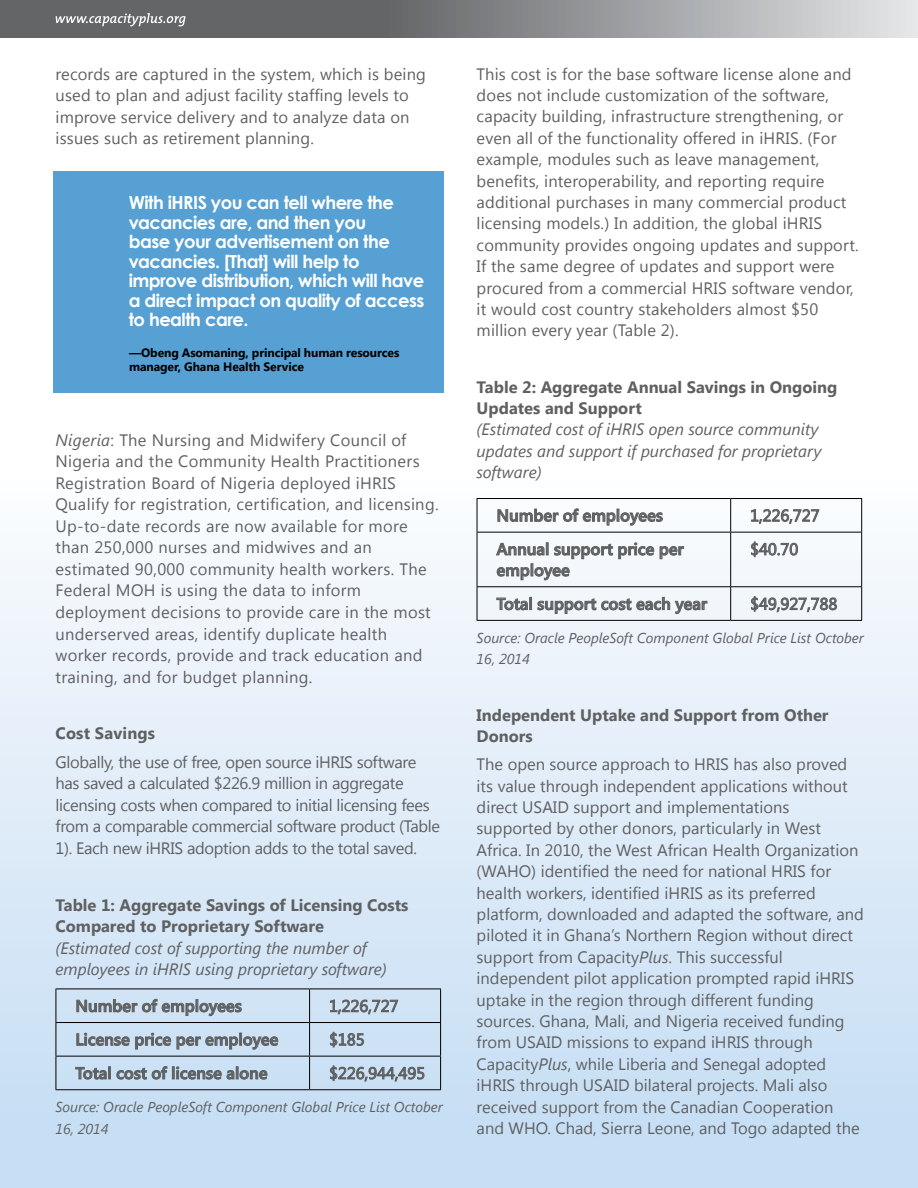
<style>
.page{position:relative;width:918px;height:1188px;background:#fff}
.page>*{position:absolute;margin:0;border:0;box-sizing:border-box;transform-origin:0 0}
.t1{font:700 18px/19.5px "Century Gothic";letter-spacing:-.03em;color:#fff}
.t2{font:16.5px/21.5px "Segoe UI";letter-spacing:.005em;color:#5f6062}
.t3{font:16.5px/21.6px "Segoe UI";letter-spacing:-.02em;color:#5f6062}
.t4{font:700 16.5px/21.5px "Segoe UI";color:#5f6062}
.t5{font:italic 16.5px/21.5px "Segoe UI";color:#5f6062}
.t6{font:600 16.5px/21px "Segoe UI";color:#5f6062}
.t7{font:italic 14.25px/21.6px "Segoe UI";color:#5f6062}
.t8{font:700 12.15px/14.5px "Segoe UI";letter-spacing:-.01em;color:#000}
.s1{font-style:italic}
</style>
<div class="page">
<svg style="left:0;top:0;width:918px;height:37px"></svg>
<svg style="left:56px;top:13px;width:130px;height:13px"></svg>
<div style="left:0;top:287px;width:918px;height:901px;background:linear-gradient(to bottom,#fff,#c3dcf3)"></div>
<div style="left:54px;top:172px;width:390px;height:221px;background:#56a0d3"></div>
<hr style="left:56px;top:989px;width:254px;height:1px;background:#000">
<hr style="left:56px;top:989px;width:1px;height:33px;background:#000">
<hr style="left:310px;top:989px;width:131px;height:1px;background:#000">
<hr style="left:309px;top:989px;width:1px;height:33px;background:#000">
<hr style="left:440px;top:989px;width:1px;height:33px;background:#000">
<hr style="left:56px;top:1022px;width:254px;height:1px;background:#000">
<hr style="left:56px;top:1023px;width:1px;height:33px;background:#000">
<hr style="left:310px;top:1022px;width:131px;height:1px;background:#000">
<hr style="left:309px;top:1023px;width:1px;height:33px;background:#000">
<hr style="left:440px;top:1023px;width:1px;height:33px;background:#000">
<hr style="left:56px;top:1056px;width:254px;height:1px;background:#000">
<hr style="left:56px;top:1057px;width:1px;height:32px;background:#000">
<hr style="left:310px;top:1056px;width:131px;height:1px;background:#000">
<hr style="left:309px;top:1057px;width:1px;height:32px;background:#000">
<hr style="left:440px;top:1057px;width:1px;height:32px;background:#000">
<hr style="left:56px;top:1089px;width:254px;height:1px;background:#000">
<hr style="left:310px;top:1089px;width:131px;height:1px;background:#000">
<svg style="left:76px;top:999px;width:166px;height:17px"></svg>
<svg style="left:330px;top:999px;width:68px;height:16px"></svg>
<svg style="left:76px;top:1032px;width:203px;height:18px"></svg>
<svg style="left:330px;top:1032px;width:34px;height:16px"></svg>
<svg style="left:75px;top:1067px;width:35px;height:13px"></svg>
<svg style="left:116px;top:1066px;width:152px;height:14px"></svg>
<svg style="left:330px;top:1065px;width:95px;height:17px"></svg>
<hr style="left:477px;top:498px;width:254px;height:1px;background:#000">
<hr style="left:477px;top:499px;width:1px;height:33px;background:#000">
<hr style="left:731px;top:498px;width:131px;height:1px;background:#000">
<hr style="left:730px;top:499px;width:1px;height:33px;background:#000">
<hr style="left:861px;top:499px;width:1px;height:33px;background:#000">
<hr style="left:477px;top:532px;width:254px;height:1px;background:#000">
<hr style="left:477px;top:533px;width:1px;height:53px;background:#000">
<hr style="left:731px;top:532px;width:131px;height:1px;background:#000">
<hr style="left:730px;top:533px;width:1px;height:53px;background:#000">
<hr style="left:861px;top:533px;width:1px;height:53px;background:#000">
<hr style="left:477px;top:586px;width:254px;height:1px;background:#000">
<hr style="left:477px;top:587px;width:1px;height:33px;background:#000">
<hr style="left:731px;top:586px;width:131px;height:1px;background:#000">
<hr style="left:730px;top:587px;width:1px;height:33px;background:#000">
<hr style="left:861px;top:587px;width:1px;height:33px;background:#000">
<hr style="left:477px;top:620px;width:254px;height:1px;background:#000">
<hr style="left:731px;top:620px;width:131px;height:1px;background:#000">
<svg style="left:497px;top:508px;width:166px;height:18px"></svg>
<svg style="left:751px;top:509px;width:69px;height:15px"></svg>
<svg style="left:496px;top:542px;width:188px;height:39px"></svg>
<svg style="left:751px;top:541px;width:47px;height:16px"></svg>
<svg style="left:496px;top:597px;width:212px;height:17px"></svg>
<svg style="left:751px;top:596px;width:86px;height:16px"></svg>
<p class="t2" style="left:56px;top:62px;width:372px">records are captured in the system, which is being used to plan and adjust facility staffing levels to improve service delivery and to analyze data on issues such as retirement planning.</p>
<p class="t1" style="left:129px;top:192px;width:297px">With iHRIS you can tell where the vacancies are, and then you<br>base your advertisement on the vacancies. [That] will help to improve distribution, which will have a direct impact on quality of access to health care.</p>
<p class="t8" style="left:129px;top:345px;width:272px">—Obeng Asomaning, principal human resources manager, Ghana Health Service</p>
<p class="t2" style="left:56px;top:428px;width:385px"><span class="s1">Nigeria</span>: The Nursing and Midwifery Council of Nigeria and the Community Health Practitioners Registration Board of Nigeria deployed iHRIS Qualify for registration, certification, and licensing.<br>Up-to-date records are now available for more than 250,000 nurses and midwives and an estimated 90,000 community health workers. The Federal MOH is using the data to inform deployment decisions to provide care in the most underserved areas, identify duplicate health worker records, provide and track education and training, and for budget planning.</p>
<p class="t4" style="left:56px;top:722px;width:101px">Cost Savings</p>
<p class="t3" style="left:56px;top:750px;width:386px">Globally, the use of free, open source iHRIS software has saved a calculated $226.9 million in aggregate licensing costs when compared to initial licensing fees from a comparable commercial software product (Table 1). Each new iHRIS adoption adds to the total saved.</p>
<p class="t4" style="left:56px;top:893px;width:354px">Table 1: Aggregate Savings of Licensing Costs<br>Compared to Proprietary Software</p>
<p class="t5" style="left:56px;top:936px;width:333px">(Estimated cost of supporting the number of employees in iHRIS using proprietary software)</p>
<p class="t6" style="left:75px;top:995px;width:168px">Number of employees</p>
<p class="t2" style="left:329px;top:994px;width:71px">1,226,727</p>
<p class="t6" style="left:75px;top:1028px;width:204px">License price per employee</p>
<p class="t2" style="left:329px;top:1028px;width:37px">$185</p>
<p class="t6" style="left:75px;top:1062px;width:194px">Total cost of license alone</p>
<p class="t2" style="left:329px;top:1062px;width:98px">$226,944,495</p>
<p class="t7" style="left:56px;top:1096px;width:389px">Source: Oracle PeopleSoft Component Global Price List October<br>16, 2014</p>
<p class="t2" style="left:477px;top:62px;width:384px">This cost is for the base software license alone and does not include customization of the software, capacity building, infrastructure strengthening, or even all of the functionality offered in iHRIS. (For example, modules such as leave management, benefits, interoperability, and reporting require additional purchases in many commercial product licensing models.) In addition, the global iHRIS community provides ongoing updates and support.<br>If the same degree of updates and support were procured from a commercial HRIS software vendor, it would cost country stakeholders almost $50 million every year (Table 2).</p>
<p class="t4" style="left:477px;top:375px;width:362px">Table 2: Aggregate Annual Savings in Ongoing<br>Updates and Support</p>
<p class="t5" style="left:477px;top:418px;width:346px">(Estimated cost of iHRIS open source community updates and support if purchased for proprietary software)</p>
<p class="t6" style="left:497px;top:504px;width:168px">Number of employees</p>
<p class="t2" style="left:750px;top:504px;width:71px">1,226,727</p>
<p class="t6" style="left:497px;top:538px;width:189px">Annual support price per employee</p>
<p class="t2" style="left:750px;top:538px;width:50px">$40.70</p>
<p class="t6" style="left:497px;top:592px;width:212px">Total support cost each year</p>
<p class="t2" style="left:750px;top:592px;width:89px">$49,927,788</p>
<p class="t7" style="left:477px;top:626px;width:389px">Source: Oracle PeopleSoft Component Global Price List October<br>16, 2014</p>
<p class="t4" style="left:477px;top:703px;width:353px">Independent Uptake and Support from Other<br>Donors</p>
<p class="t2" style="left:477px;top:753px;width:389px">The open source approach to HRIS has also proved its value through independent applications without direct USAID support and implementations supported by other donors, particularly in West Africa. In 2010, the West African Health Organization (WAHO) identified the need for national HRIS for health workers, identified iHRIS as its preferred platform, downloaded and adapted the software, and piloted it in Ghana’s Northern Region without direct support from Capacity<span class="s1">Plus</span>. This successful independent pilot application prompted rapid iHRIS uptake in the region through different funding sources. Ghana, Mali, and Nigeria received funding from USAID missions to expand iHRIS through Capacity<span class="s1">Plus</span>, while Liberia and Senegal adopted iHRIS through USAID bilateral projects. Mali also received support from the Canadian Cooperation and WHO. Chad, Sierra Leone, and Togo adapted the</p>
</div>
